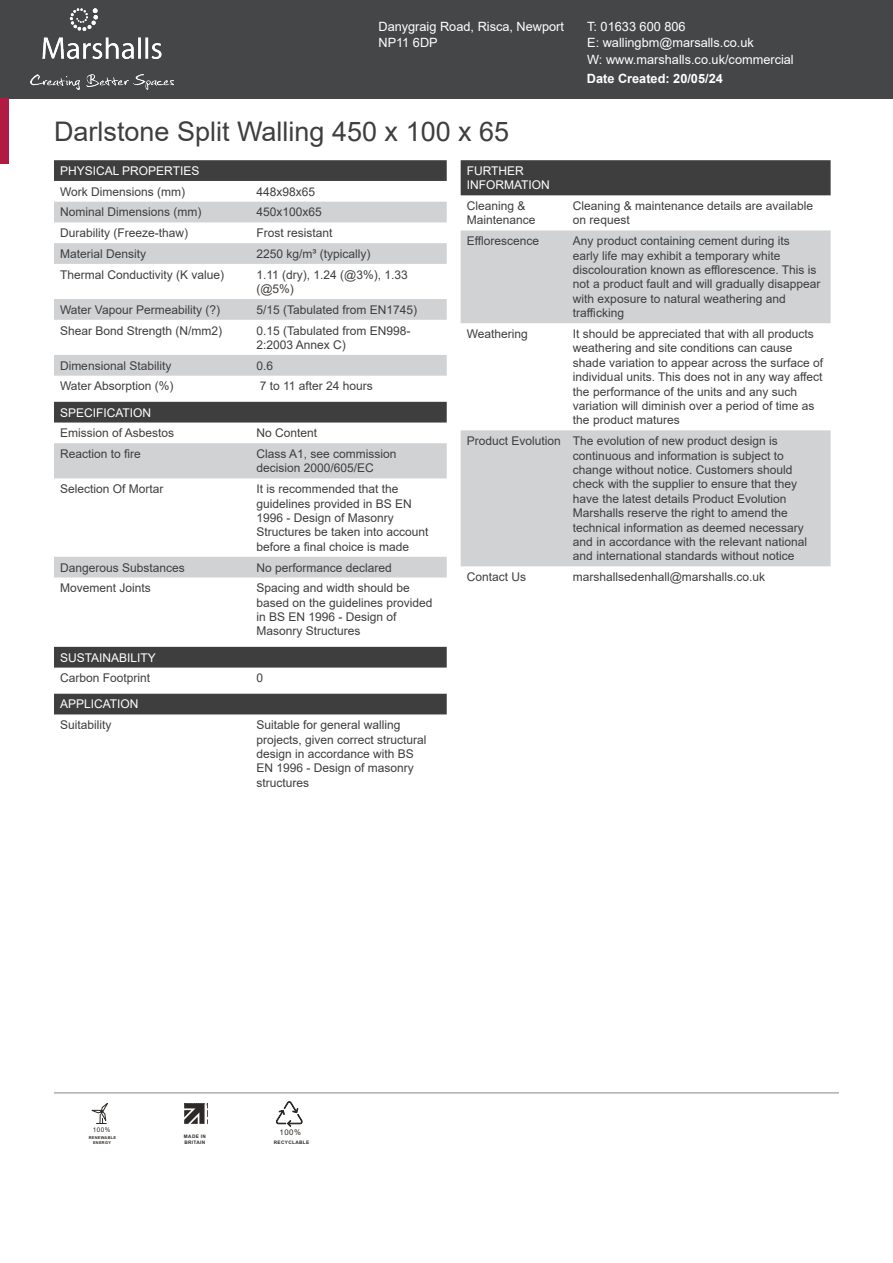
<style>
.page{position:relative;width:893px;height:1263px;background:#fff}
.page>*{position:absolute;margin:0;border:0;box-sizing:border-box;transform-origin:0 0}
.Column_1{font:27px "Arial";color:#3e3e3f}
.Address{font:12.75px/16.5px "Arial";color:#fff}
.t1{font:700 12.75px "Arial";color:#fff}
.Column_1-2{font:12px/14.4px "Arial";color:#3e3e3f}
.Table_Header{font:12px/14.4px "Arial";color:#fff}
.t2{font:7.8px "Arial";color:#2d2926}
.t3{font:6.45px "Arial";color:#2d2926}
.t4{font:700 4.8px/6.4px "Arial";letter-spacing:.075em;color:#2d2926}
.t5{font:700 3.9px/5.2px "Arial";letter-spacing:.075em;color:#2d2926;text-align:center}
</style>
<div class="page">
<div style="left:0;top:0;width:893px;height:98px;background:#454647"></div>
<img style="left:31px;top:9px;width:143px;height:81px">
<div style="left:54px;top:160px;width:393px;height:21px;background:#3e3e3f"></div>
<svg style="left:54px;top:202px;width:393px;height:174px"></svg>
<div style="left:54px;top:402px;width:393px;height:20px;background:#3e3e3f"></div>
<svg style="left:54px;top:443px;width:393px;height:134px"></svg>
<div style="left:54px;top:647px;width:393px;height:21px;background:#3e3e3f"></div>
<div style="left:54px;top:694px;width:393px;height:20px;background:#3e3e3f"></div>
<div style="left:461px;top:160px;width:370px;height:35px;background:#3e3e3f"></div>
<svg style="left:461px;top:230px;width:370px;height:336px;fill:#d1d2d4"></svg>
<hr style="left:54px;top:1092px;width:785px;height:1px;background:#939598">
<svg style="left:91px;top:1103px;width:17px;height:21px"></svg>
<svg style="left:184px;top:1104px;width:24px;height:20px"></svg>
<svg style="left:276px;top:1101px;width:27px;height:26px"></svg>
<div style="left:0;top:98px;width:9px;height:66px;background:#b11b43"></div>
<p class="Address" style="left:378px;top:18px;width:187px">Danygraig Road, Risca, Newport<br>NP11 6DP</p>
<p class="Address" style="left:587px;top:18px;width:100px">T: 01633 600 806</p>
<p class="Address" style="left:587px;top:34px;width:168px">E: wallingbm@marsalls.co.uk</p>
<p class="Address" style="left:587px;top:51px;width:208px">W: www.marshalls.co.uk/commercial</p>
<p class="Column_1" style="left:54px;top:113px;width:457px">Darlstone Split Walling 450 x 100 x 65</p>
<p class="t1" style="left:587px;top:69px;width:138px">Date Created: 20/05/24</p>
<p class="Table_Header" style="left:60px;top:163px;width:141px">PHYSICAL PROPERTIES</p>
<p class="Column_1-2" style="left:60px;top:184px;width:127px">Work Dimensions (mm)</p>
<p class="Column_1-2" style="left:256px;top:184px;width:60px">448x98x65</p>
<p class="Column_1-2" style="left:60px;top:205px;width:143px">Nominal Dimensions (mm)</p>
<p class="Column_1-2" style="left:256px;top:205px;width:67px">450x100x65</p>
<p class="Column_1-2" style="left:60px;top:226px;width:130px">Durability (Freeze-thaw)</p>
<p class="Column_1-2" style="left:256px;top:226px;width:78px">Frost resistant</p>
<p class="Column_1-2" style="left:60px;top:246px;width:88px">Material Density</p>
<p class="Column_1-2" style="left:256px;top:246px;width:116px">2250 kg/m³ (typically)</p>
<p class="Column_1-2" style="left:60px;top:267px;width:166px">Thermal Conductivity (K value)</p>
<p class="Column_1-2" style="left:256px;top:267px;width:153px">1.11 (dry), 1.24 (@3%), 1.33 (@5%)</p>
<p class="Column_1-2" style="left:60px;top:302px;width:162px">Water Vapour Permeability (?)</p>
<p class="Column_1-2" style="left:256px;top:302px;width:162px">5/15 (Tabulated from EN1745)</p>
<p class="Column_1-2" style="left:60px;top:323px;width:164px">Shear Bond Strength (N/mm2)</p>
<p class="Column_1-2" style="left:256px;top:323px;width:156px">0.15 (Tabulated from EN998-<br>2:2003 Annex C)</p>
<p class="Column_1-2" style="left:60px;top:358px;width:113px">Dimensional Stability</p>
<p class="Column_1-2" style="left:256px;top:358px;width:18px">0.6</p>
<p class="Column_1-2" style="left:60px;top:379px;width:115px">Water Absorption (%)</p>
<p class="Column_1-2" style="left:260px;top:379px;width:115px">7 to 11 after 24 hours</p>
<p class="Table_Header" style="left:60px;top:405px;width:93px">SPECIFICATION</p>
<p class="Column_1-2" style="left:60px;top:426px;width:116px">Emission of Asbestos</p>
<p class="Column_1-2" style="left:256px;top:426px;width:62px">No Content</p>
<p class="Column_1-2" style="left:60px;top:446px;width:82px">Reaction to fire</p>
<p class="Column_1-2" style="left:256px;top:446px;width:142px">Class A1, see commission decision 2000/605/EC</p>
<p class="Column_1-2" style="left:60px;top:482px;width:105px">Selection Of Mortar</p>
<p class="Column_1-2" style="left:256px;top:482px;width:174px">It is recommended that the guidelines provided in BS EN<br>1996 - Design of Masonry<br>Structures be taken into account before a final choice is made</p>
<p class="Column_1-2" style="left:60px;top:560px;width:126px">Dangerous Substances</p>
<p class="Column_1-2" style="left:256px;top:560px;width:137px">No performance declared</p>
<p class="Column_1-2" style="left:60px;top:581px;width:92px">Movement Joints</p>
<p class="Column_1-2" style="left:256px;top:581px;width:178px">Spacing and width should be based on the guidelines provided in BS EN 1996 - Design of<br>Masonry Structures</p>
<p class="Table_Header" style="left:60px;top:650px;width:97px">SUSTAINABILITY</p>
<p class="Column_1-2" style="left:60px;top:671px;width:92px">Carbon Footprint</p>
<p class="Column_1-2" style="left:256px;top:671px;width:8px">0</p>
<p class="Table_Header" style="left:60px;top:697px;width:80px">APPLICATION</p>
<p class="Column_1-2" style="left:60px;top:718px;width:53px">Suitability</p>
<p class="Column_1-2" style="left:256px;top:718px;width:172px">Suitable for general walling projects, given correct structural design in accordance with BS<br>EN 1996 - Design of masonry structures</p>
<p class="Table_Header" style="left:467px;top:163px;width:85px">FURTHER<br>INFORMATION</p>
<p class="Column_1-2" style="left:467px;top:199px;width:70px">Cleaning &amp;<br>Maintenance</p>
<p class="Column_1-2" style="left:573px;top:199px;width:242px">Cleaning &amp; maintenance details are available on request</p>
<p class="Column_1-2" style="left:467px;top:234px;width:74px">Efflorescence</p>
<p class="Column_1-2" style="left:573px;top:234px;width:249px">Any product containing cement during its<br>early life may exhibit a temporary white discolouration known as efflorescence. This is not a product fault and will gradually disappear with exposure to natural weathering and trafficking</p>
<p class="Column_1-2" style="left:467px;top:326px;width:63px">Weathering</p>
<p class="Column_1-2" style="left:573px;top:326px;width:252px">It should be appreciated that with all products weathering and site conditions can cause shade variation to appear across the surface of individual units. This does not in any way affect the performance of the units and any such variation will diminish over a period of time as the product matures</p>
<p class="Column_1-2" style="left:467px;top:434px;width:96px">Product Evolution</p>
<p class="Column_1-2" style="left:573px;top:434px;width:236px">The evolution of new product design is continuous and information is subject to change without notice. Customers should check with the supplier to ensure that they have the latest details Product Evolution Marshalls reserve the right to amend the technical information as deemed necessary and in accordance with the relevant national and international standards without notice</p>
<p class="Column_1-2" style="left:467px;top:570px;width:61px">Contact Us</p>
<p class="Column_1-2" style="left:573px;top:570px;width:194px">marshallsedenhall@marshalls.co.uk</p>
<p class="t3" style="left:93px;top:1125px;width:19px">100%</p>
<p class="t5" style="left:89px;top:1135px;width:29px">RENEWABLE<br>ENERGY</p>
<p class="t2" style="left:279px;top:1127px;width:23px">100%</p>
<p class="t4" style="left:184px;top:1133px;width:24px">MADE IN<br>BRITAIN</p>
<p class="t4" style="left:274px;top:1139px;width:37px">RECYCLABLE</p>
</div>
